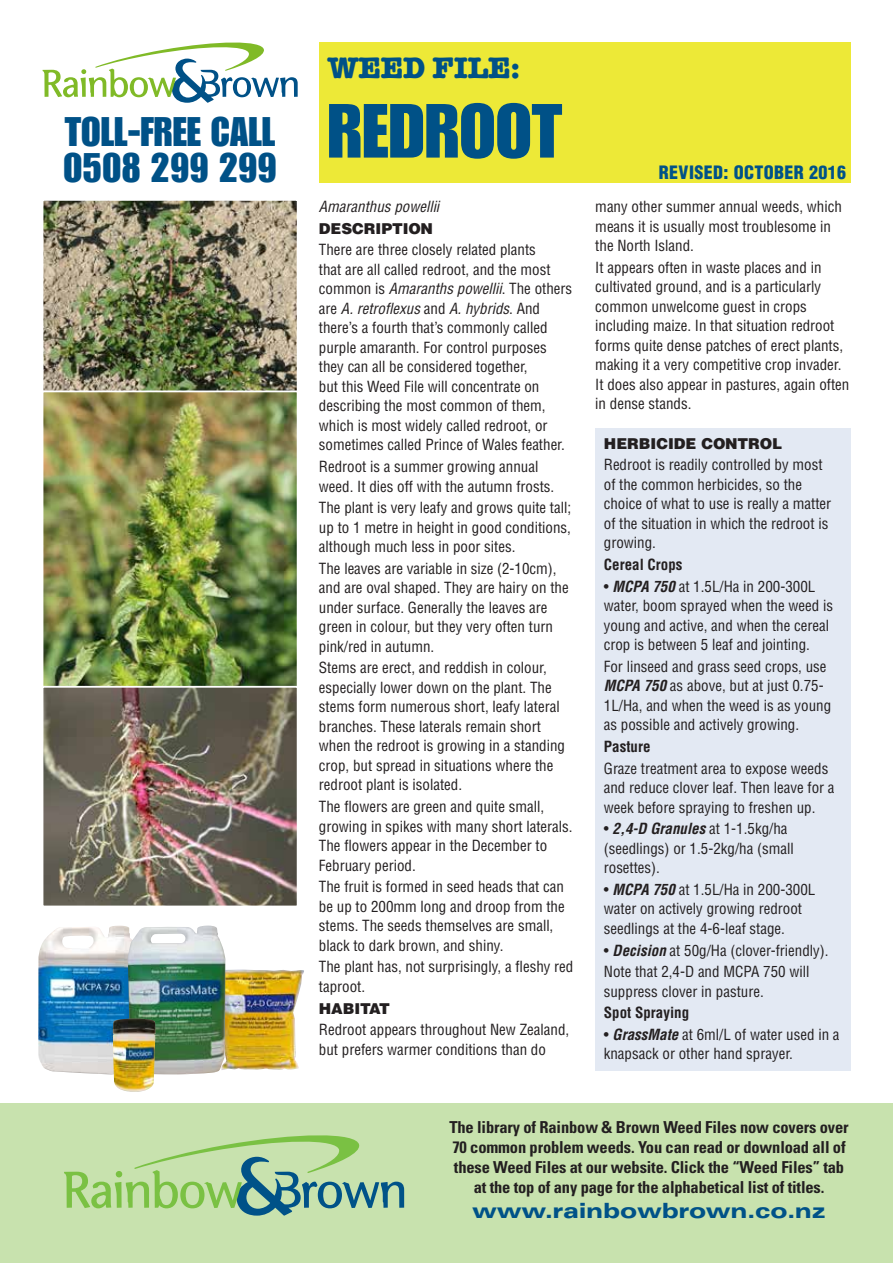
<style>
.page{position:relative;width:893px;height:1263px;background:#fff}
.page>*{position:absolute;margin:0;border:0;box-sizing:border-box;transform-origin:0 0}
.t1{font:40.5px/36px "Impact";color:#005187}
.t2{font:700 30px "American Typewriter";color:#005187}
.t3{font:900 expanded 21px "Univers";letter-spacing:-.01em;color:#005288}
.t4{font:900 condensed 18px "Helvetica";letter-spacing:.02em;color:#005288}
.t5{font:700 condensed 16.5px/19.8px "Univers";letter-spacing:-.01em;color:#231f20;text-align:center}
.t6{font:condensed 15px/19.5px "Helvetica";color:#231f20}
.t7{font:700 condensed 15px "Helvetica";color:#231f20}
.t8{font:900 15px "Helvetica";color:#231f20}
.t9{font:italic condensed 15px "Helvetica";color:#231f20}
.t10{font:900 15px "Helvetica";letter-spacing:-.02em;color:#231f20}
.s1{font-size:75px}
.s2{font-style:italic}
.s3{font-weight:700;font-style:italic}
</style>
<div class="page">
<img style="left:225px;top:969px;width:79px;height:101px">
<div style="left:319px;top:43px;width:531px;height:140px;background:#ede937"></div>
<img style="left:45px;top:202px;width:251px;height:702px">
<div style="left:42px;top:199px;width:257px;height:194px;border:2px solid #fff"></div>
<div style="left:42px;top:390px;width:257px;height:298px;border:2px solid #fff"></div>
<svg style="left:43px;top:42px;width:255px;height:61px"></svg>
<img style="left:38px;top:926px;width:89px;height:148px">
<div style="left:595px;top:428px;width:255px;height:642px;background:#e3e9f3"></div>
<div style="left:42px;top:686px;width:257px;height:221px;border:2px solid #fff"></div>
<img style="left:127px;top:926px;width:98px;height:148px">
<img style="left:113px;top:1018px;width:43px;height:74px">
<div style="left:0;top:1103px;width:893px;height:160px;background:#c8e2ae"></div>
<svg style="left:64px;top:1135px;width:340px;height:80px"></svg>
<h2 class="t2" style="left:327px;top:50px;width:194px">WEED FILE:</h2>
<h1 class="t1" style="left:63px;top:114px;width:501px">TOLL-FREE CALL <span class="s1">REDROOT<br></span>0508 299 299</h1>
<p class="t9" style="left:319px;top:197px;width:122px">Amaranthus powellii</p>
<p class="t8" style="left:319px;top:219px;width:116px">DESCRIPTION</p>
<p class="t6" style="left:319px;top:240px;width:255px">There are three closely related plants<br>that are all called redroot, and the most common is <span class="s2">Amaranths powellii</span>. The others are <span class="s2">A. retroflexus</span> and <span class="s2">A. hybrids</span>. And there’s a fourth that’s commonly called purple amaranth. For control purposes they can all be considered together,<br>but this Weed File will concentrate on describing the most common of them, which is most widely called redroot, or sometimes called Prince of Wales feather.</p>
<p class="t6" style="left:319px;top:456px;width:237px">Redroot is a summer growing annual weed. It dies off with the autumn frosts.</p>
<p class="t6" style="left:319px;top:498px;width:254px;text-align:justify">The plant is very leafy and grows quite tall; up to 1 metre in height in good conditions, although much less in poor sites.</p>
<p class="t6" style="left:319px;top:558px;width:251px">The leaves are variable in size (2-10cm), and are oval shaped. They are hairy on the under surface. Generally the leaves are green in colour, but they very often turn pink/red in autumn.</p>
<p class="t6" style="left:319px;top:658px;width:248px">Stems are erect, and reddish in colour, especially lower down on the plant. The stems form numerous short, leafy lateral branches. These laterals remain short when the redroot is growing in a standing crop, but spread in situations where the redroot plant is isolated.</p>
<p class="t6" style="left:319px;top:796px;width:255px">The flowers are green and quite small, growing in spikes with many short laterals.<br>The flowers appear in the December to February period.</p>
<p class="t6" style="left:319px;top:877px;width:247px">The fruit is formed in seed heads that can be up to 200mm long and droop from the stems. The seeds themselves are small, black to dark brown, and shiny.</p>
<p class="t6" style="left:319px;top:957px;width:256px">The plant has, not surprisingly, a fleshy red taproot.</p>
<p class="t10" style="left:319px;top:998px;width:73px">HABITAT</p>
<p class="t6" style="left:319px;top:1020px;width:252px">Redroot appears throughout New Zealand, but prefers warmer conditions than do</p>
<p class="t4" style="left:659px;top:161px;width:189px">REVISED: OCTOBER 2016</p>
<p class="t6" style="left:595px;top:197px;width:248px">many other summer annual weeds, which means it is usually most troublesome in the North Island.</p>
<p class="t6" style="left:595px;top:257px;width:256px">It appears often in waste places and in cultivated ground, and is a particularly common unwelcome guest in crops including maize. In that situation redroot forms quite dense patches of erect plants, making it a very competitive crop invader.<br>It does also appear in pastures, again often in dense stands.</p>
<p class="t8" style="left:604px;top:434px;width:180px">HERBICIDE CONTROL</p>
<p class="t6" style="left:604px;top:455px;width:229px">Redroot is readily controlled by most of the common herbicides, so the choice of what to use is really a matter of the situation in which the redroot is growing.</p>
<p class="t7" style="left:604px;top:555px;width:80px">Cereal Crops</p>
<p class="t6" style="left:604px;top:576px;width:231px">• <span class="s3">MCPA 750</span> at 1.5L/Ha in 200-300L water, boom sprayed when the weed is young and active, and when the cereal crop is between 5 leaf and jointing.</p>
<p class="t6" style="left:604px;top:656px;width:229px">For linseed and grass seed crops, use <span class="s3">MCPA 750</span> as above, but at just 0.75- 1L/Ha, and when the weed is as young as possible and actively growing.</p>
<p class="t7" style="left:604px;top:737px;width:48px">Pasture</p>
<p class="t6" style="left:604px;top:758px;width:232px">Graze treatment area to expose weeds and reduce clover leaf. Then leave for a week before spraying to freshen up.</p>
<p class="t6" style="left:604px;top:819px;width:191px">• <span class="s3">2,4-D Granules</span> at 1-1.5kg/ha (seedlings) or 1.5-2kg/ha (small rosettes).</p>
<p class="t6" style="left:604px;top:879px;width:213px">• <span class="s3">MCPA 750</span> at 1.5L/Ha in 200-300L water on actively growing redroot seedlings at the 4-6-leaf stage.</p>
<p class="t6" style="left:604px;top:939px;width:226px;line-height:21.6px">• <span class="s3">Decision</span> at 50g/Ha (clover-friendly).<br>Note that 2,4-D and MCPA 750 will</p>
<p class="t6" style="left:604px;top:981px;width:161px">suppress clover in pasture.</p>
<p class="t7" style="left:604px;top:1004px;width:87px">Spot Spraying</p>
<p class="t6" style="left:604px;top:1024px;width:237px">• <span class="s3">GrassMate</span> at 6ml/L of water used in a knapsack or other hand sprayer.</p>
<p class="t5" style="left:449px;top:1117px;width:401px">The library of Rainbow &amp; Brown Weed Files now covers over 70 common problem weeds. You can read or download all of these Weed Files at our website. Click the “Weed Files” tab at the top of any page for the alphabetical list of titles.</p>
<h3 class="t3" style="left:472px;top:1198px;width:355px">www.rainbowbrown.co.nz</h3>
</div>
